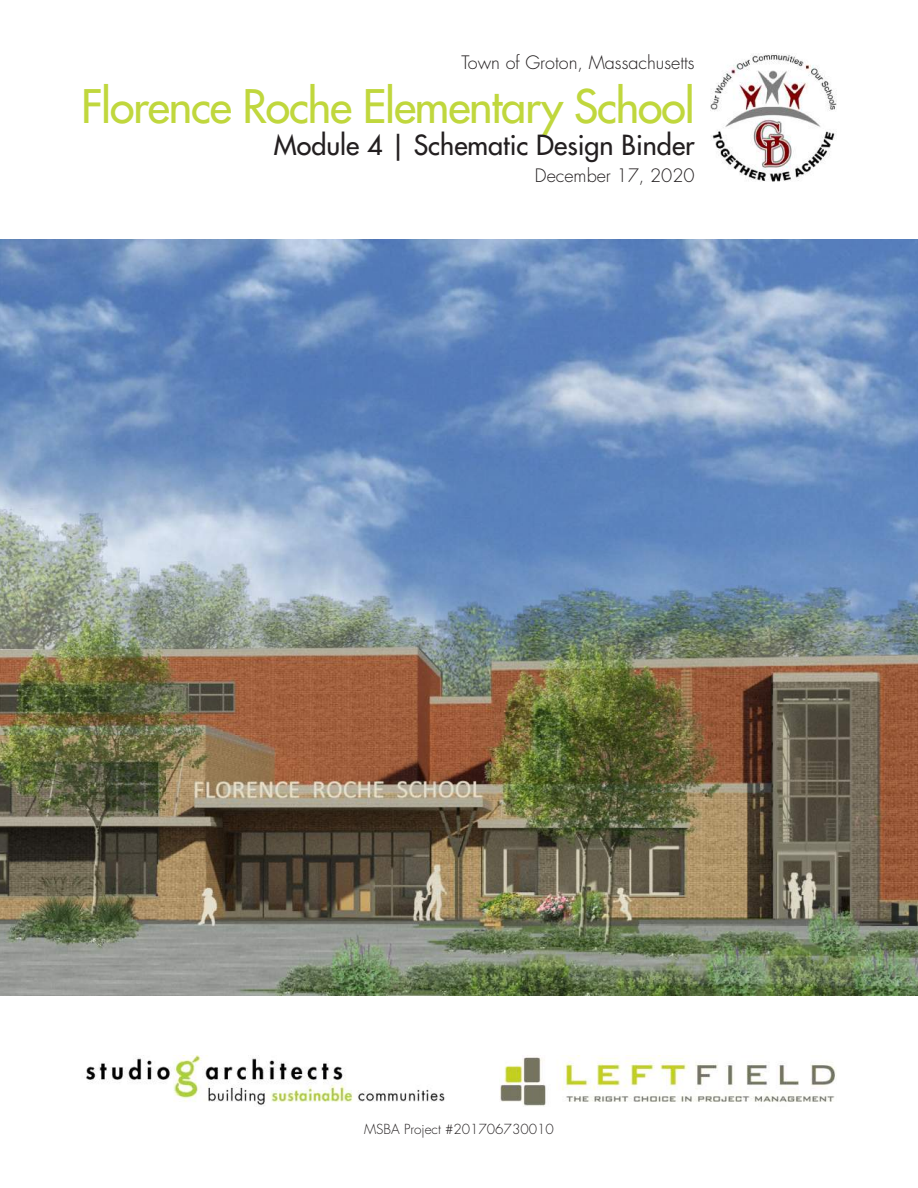
<style>
.page{position:relative;width:918px;height:1188px;background:#fff}
.page>*{position:absolute;margin:0;border:0;box-sizing:border-box;transform-origin:0 0}
.t1{font:500 45px "Futura Std";letter-spacing:-.025em;color:#c0d73d}
.t2{font:500 27px "Futura Std";color:#231f20}
.t3{font:300 18px "Futura Std";color:#231f20}
.t4{font:300 13.5px "Futura Std";color:#231f20}
</style>
<div class="page">
<img style="left:500px;top:1056px;width:336px;height:51px">
<img style="left:86px;top:1056px;width:359px;height:49px">
<img style="left:0;top:240px;width:918px;height:756px">
<img style="left:710px;top:54px;width:127px;height:128px">
<p class="t3" style="left:462px;top:51px;width:235px">Town of Groton, Massachusetts</p>
<h1 class="t1" style="left:81px;top:78px;width:615px">Florence Roche Elementary School</h1>
<h2 class="t2" style="left:274px;top:128px;width:422px">Module 4 | Schematic Design Binder</h2>
<p class="t3" style="left:535px;top:165px;width:161px">December 17, 2020</p>
<p class="t4" style="left:364px;top:1121px;width:191px">MSBA Project #201706730010</p>
</div>
